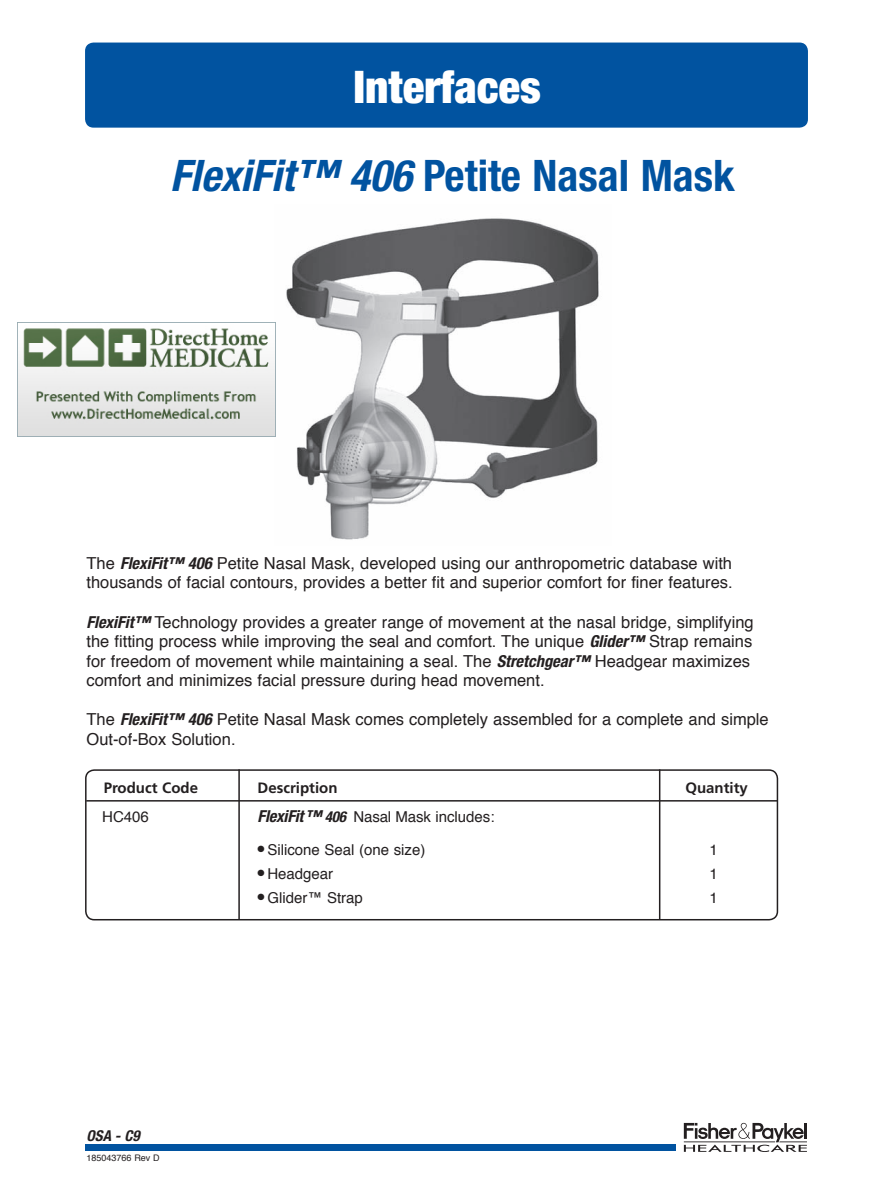
<style>
.page{position:relative;width:893px;height:1187px;background:#fff}
.page>*{position:absolute;margin:0;border:0;box-sizing:border-box;transform-origin:0 0}
.t1{font:900 condensed 45px "Helvetica Neue";color:#fff}
.t2{font:700 condensed 43.5px "Helvetica Neue";color:#0153a0}
.t3{font:16.5px/19.5px "Helvetica";color:#231f20}
.t4{font:15px "Helvetica";color:#231f20}
.t5{font:700 15px "Frutiger";color:#231f20}
.t6{font:italic 700 condensed 15px "Helvetica Neue";color:#231f20}
.t7{font:9px "Helvetica";color:#231f20}
.s1{font-style:italic}
.s2{font-family:"Helvetica Neue";font-weight:700;font-style:italic;font-stretch:condensed}
.s3{font-family:"Helvetica Neue";font-weight:700;font-style:italic;font-stretch:condensed;font-size:16.5px}
</style>
<div class="page">
<div style="left:85px;top:43px;width:723px;height:85px;background:#0153a0"></div>
<div style="left:85px;top:1144px;width:591px;height:6px;background:#0153a0"></div>
<svg style="left:684px;top:1122px;width:123px;height:29px"></svg>
<img style="left:275px;top:218px;width:324px;height:322px">
<svg style="left:85px;top:769px;width:694px;height:150px"></svg>
<hr style="left:86px;top:800px;width:691px;height:1px;background:#231f20">
<hr style="left:238px;top:769px;width:2px;height:150px;background:#231f20">
<hr style="left:659px;top:769px;width:1px;height:150px;background:#231f20">
<img style="left:17px;top:323px;width:258px;height:113px">
<h1 class="t1" style="left:353px;top:59px;width:189px">Interfaces</h1>
<h2 class="t2" style="left:170px;top:149px;width:566px"><span class="s1">FlexiFit™ 406</span> Petite Nasal Mask</h2>
<p class="t3" style="left:87px;top:554px;width:648px">The <span class="s2">FlexiFit™ 406</span> Petite Nasal Mask, developed using our anthropometric database with thousands of facial contours, provides a better fit and superior comfort for finer features.</p>
<p class="t3" style="left:87px;top:613px;width:669px"><span class="s2">FlexiFit™</span> Technology provides a greater range of movement at the nasal bridge, simplifying the fitting process while improving the seal and comfort. The unique <span class="s2">Glider™</span> Strap remains for freedom of movement while maintaining a seal. The <span class="s2">Stretchgear™</span> Headgear maximizes comfort and minimizes facial pressure during head movement.</p>
<p class="t3" style="left:87px;top:710px;width:684px">The <span class="s2">FlexiFit™ 406</span> Petite Nasal Mask comes completely assembled for a complete and simple<br>Out-of-Box Solution.</p>
<p class="t5" style="left:104px;top:779px;width:96px">Product Code</p>
<p class="t5" style="left:258px;top:779px;width:81px">Description</p>
<p class="t5" style="left:685px;top:779px;width:64px">Quantity</p>
<p class="t4" style="left:102px;top:806px;width:48px">HC406</p>
<p class="t4" style="left:258px;top:806px;width:239px"><span class="s3">FlexiFit™</span> <span class="s2">406</span> Nasal Mask includes:</p>
<p class="t4" style="left:258px;top:839px;width:169px">● Silicone Seal (one size)</p>
<p class="t4" style="left:709px;top:839px;width:10px">1</p>
<p class="t4" style="left:258px;top:863px;width:77px">● Headgear</p>
<p class="t4" style="left:709px;top:863px;width:10px">1</p>
<p class="t4" style="left:258px;top:887px;width:107px">● Glider™ Strap</p>
<p class="t4" style="left:709px;top:887px;width:10px">1</p>
<p class="t6" style="left:87px;top:1125px;width:55px">OSA - C9</p>
<p class="t7" style="left:87px;top:1151px;width:75px">185043766 Rev D</p>
</div>
